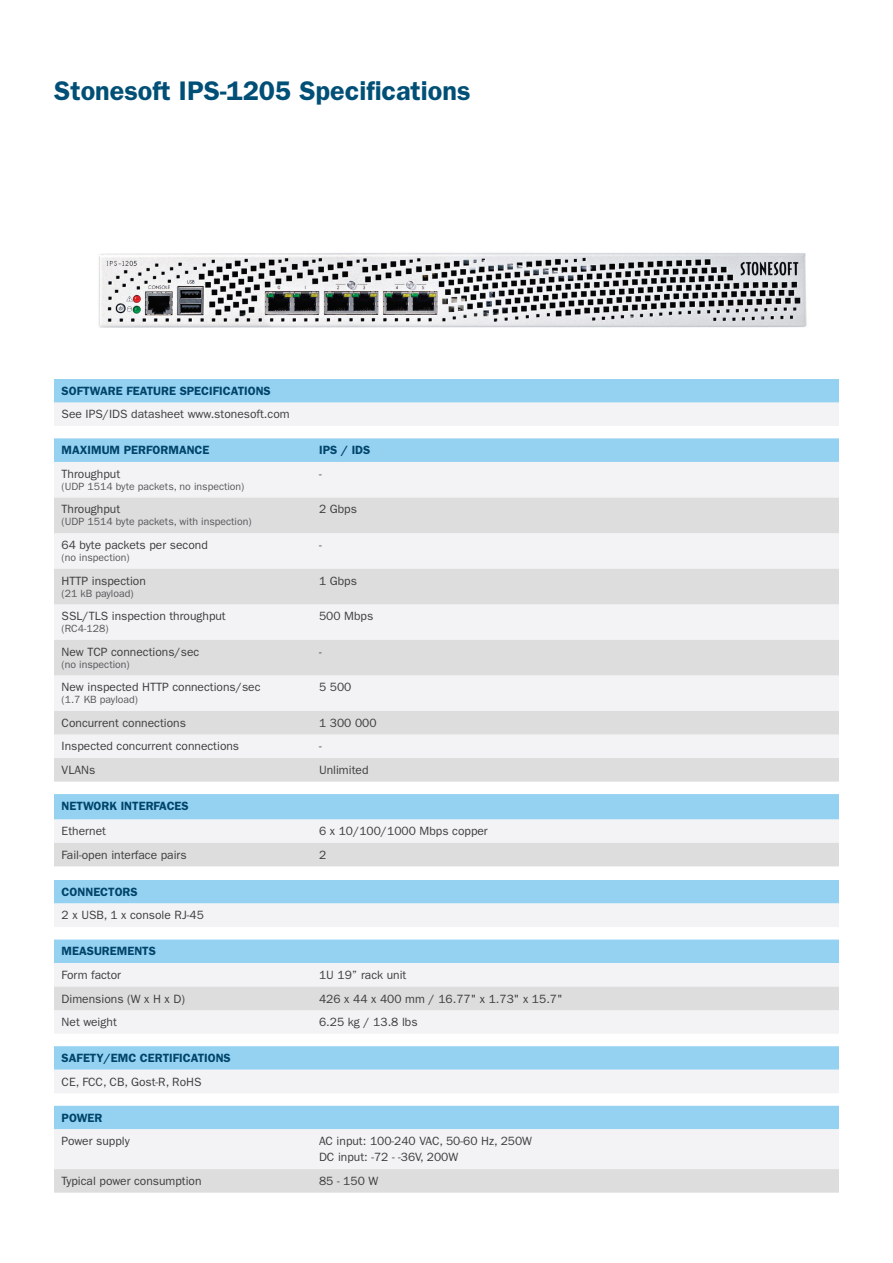
<style>
.page{position:relative;width:893px;height:1263px;background:#fff}
.page>*{position:absolute;margin:0;border:0;box-sizing:border-box;transform-origin:0 0}
.Alaotsikko{font:600 27px "ITC Franklin Gothic Std";color:#004f76}
.Alaotsikko-2{font:12px "ITC Franklin Gothic Std";color:#3e3e3f}
.Alaotsikko-3{font:600 12px "ITC Franklin Gothic Std";color:#00446a}
.taulukko_otsikko{font:600 12px "ITC Franklin Gothic Std";color:#00446a}
.Alaotsikko-4{font:10.5px "ITC Franklin Gothic Std";color:#57585a}
</style>
<div class="page">
<div style="left:54px;top:379px;width:785px;height:23px;background:#95d2f2"></div>
<div style="left:54px;top:402px;width:785px;height:24px;background:#f3f3f5"></div>
<svg style="left:54px;top:438px;width:785px;height:60px;fill:#f3f3f5"></svg>
<svg style="left:54px;top:498px;width:785px;height:368px"></svg>
<img style="left:98px;top:252px;width:709px;height:75px">
<div style="left:54px;top:880px;width:785px;height:23px;background:#95d2f2"></div>
<svg style="left:54px;top:903px;width:785px;height:84px;fill:#f3f3f5"></svg>
<svg style="left:54px;top:987px;width:785px;height:206px"></svg>
<p class="Alaotsikko" style="left:54px;top:75px;width:418px">Stonesoft IPS-1205 Specifications</p>
<p class="Alaotsikko-3" style="left:62px;top:383px;width:211px">SOFTWARE FEATURE SPECIFICATIONS</p>
<p class="Alaotsikko-2" style="left:62px;top:407px;width:229px">See IPS/IDS datasheet www.stonesoft.com</p>
<p class="Alaotsikko-3" style="left:62px;top:443px;width:149px">MAXIMUM PERFORMANCE</p>
<p class="Alaotsikko-3" style="left:319px;top:443px;width:53px">IPS / IDS</p>
<p class="Alaotsikko-2" style="left:62px;top:467px;width:60px">Throughput</p>
<p class="Alaotsikko-4" style="left:62px;top:480px;width:184px">(UDP 1514 byte packets, no inspection)</p>
<p class="Alaotsikko-2" style="left:319px;top:467px;width:4px">-</p>
<p class="Alaotsikko-2" style="left:62px;top:502px;width:60px">Throughput</p>
<p class="Alaotsikko-4" style="left:62px;top:516px;width:191px">(UDP 1514 byte packets, with inspection)</p>
<p class="Alaotsikko-2" style="left:319px;top:502px;width:39px">2 Gbps</p>
<p class="Alaotsikko-2" style="left:62px;top:538px;width:148px">64 byte packets per second</p>
<p class="Alaotsikko-4" style="left:62px;top:551px;width:70px">(no inspection)</p>
<p class="Alaotsikko-2" style="left:319px;top:538px;width:4px">-</p>
<p class="Alaotsikko-2" style="left:62px;top:574px;width:86px">HTTP inspection</p>
<p class="Alaotsikko-4" style="left:62px;top:587px;width:73px">(21 kB payload)</p>
<p class="Alaotsikko-2" style="left:319px;top:574px;width:39px">1 Gbps</p>
<p class="Alaotsikko-2" style="left:62px;top:609px;width:166px">SSL/TLS inspection throughput</p>
<p class="Alaotsikko-4" style="left:62px;top:623px;width:48px">(RC4-128)</p>
<p class="Alaotsikko-2" style="left:319px;top:609px;width:56px">500 Mbps</p>
<p class="Alaotsikko-2" style="left:62px;top:645px;width:139px">New TCP connections/sec</p>
<p class="Alaotsikko-4" style="left:62px;top:658px;width:70px">(no inspection)</p>
<p class="Alaotsikko-2" style="left:319px;top:645px;width:4px">-</p>
<p class="Alaotsikko-2" style="left:62px;top:680px;width:200px">New inspected HTTP connections/sec</p>
<p class="Alaotsikko-4" style="left:62px;top:694px;width:78px">(1.7 KB payload)</p>
<p class="Alaotsikko-2" style="left:319px;top:680px;width:34px">5 500</p>
<p class="Alaotsikko-2" style="left:62px;top:716px;width:126px">Concurrent connections</p>
<p class="Alaotsikko-2" style="left:319px;top:716px;width:59px">1 300 000</p>
<p class="Alaotsikko-2" style="left:62px;top:739px;width:179px">Inspected concurrent connections</p>
<p class="Alaotsikko-2" style="left:319px;top:739px;width:4px">-</p>
<p class="Alaotsikko-2" style="left:62px;top:763px;width:35px">VLANs</p>
<p class="Alaotsikko-2" style="left:319px;top:763px;width:51px">Unlimited</p>
<p class="taulukko_otsikko" style="left:62px;top:799px;width:129px">NETWORK INTERFACES</p>
<p class="Alaotsikko-2" style="left:62px;top:824px;width:46px">Ethernet</p>
<p class="Alaotsikko-2" style="left:319px;top:824px;width:170px">6 x 10/100/1000 Mbps copper</p>
<p class="Alaotsikko-2" style="left:62px;top:848px;width:127px">Fail-open interface pairs</p>
<p class="Alaotsikko-2" style="left:319px;top:848px;width:9px">2</p>
<p class="Alaotsikko-3" style="left:62px;top:885px;width:78px">CONNECTORS</p>
<p class="Alaotsikko-2" style="left:62px;top:908px;width:144px">2 x USB, 1 x console RJ-45</p>
<p class="Alaotsikko-3" style="left:62px;top:944px;width:96px">MEASUREMENTS</p>
<p class="Alaotsikko-2" style="left:62px;top:968px;width:61px">Form factor</p>
<p class="Alaotsikko-2" style="left:319px;top:968px;width:89px">1U 19” rack unit</p>
<p class="Alaotsikko-2" style="left:62px;top:991px;width:125px">Dimensions (W x H x D)</p>
<p class="Alaotsikko-2" style="left:319px;top:991px;width:245px">426 x 44 x 400 mm / 16.77" x 1.73" x 15.7"</p>
<p class="Alaotsikko-2" style="left:62px;top:1015px;width:57px">Net weight</p>
<p class="Alaotsikko-2" style="left:319px;top:1015px;width:100px">6.25 kg / 13.8 lbs</p>
<p class="Alaotsikko-3" style="left:62px;top:1051px;width:171px">SAFETY/EMC CERTIFICATIONS</p>
<p class="Alaotsikko-2" style="left:62px;top:1075px;width:141px">CE, FCC, CB, Gost-R, RoHS</p>
<p class="Alaotsikko-3" style="left:62px;top:1110px;width:42px">POWER</p>
<p class="Alaotsikko-2" style="left:62px;top:1134px;width:70px">Power supply</p>
<p class="Alaotsikko-2" style="left:319px;top:1134px;width:215px">AC input: 100-240 VAC, 50-60 Hz, 250W</p>
<p class="Alaotsikko-2" style="left:319px;top:1150px;width:141px">DC input: -72 - -36V, 200W</p>
<p class="Alaotsikko-2" style="left:62px;top:1174px;width:141px">Typical power consumption</p>
<p class="Alaotsikko-2" style="left:319px;top:1174px;width:61px">85 - 150 W</p>
</div>
